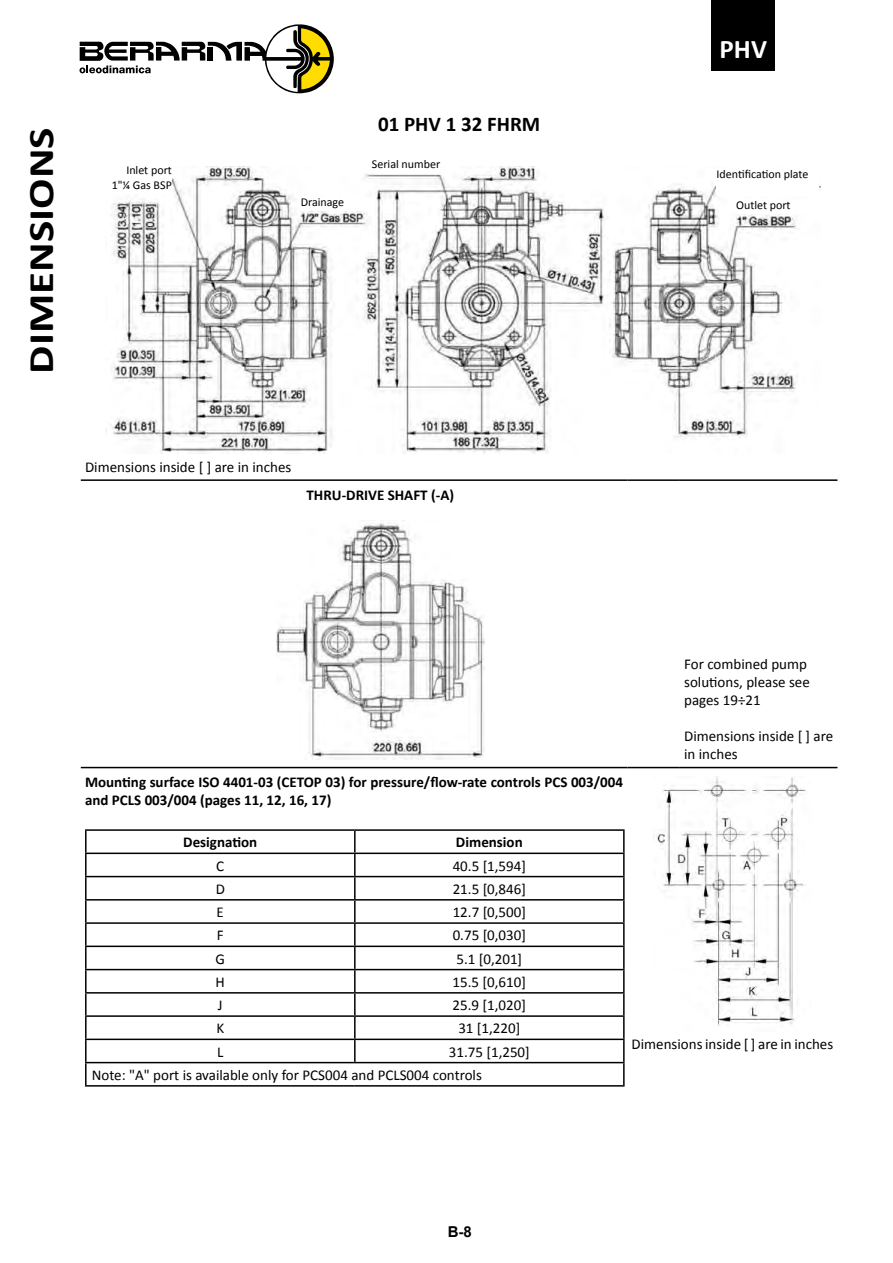
<style>
.page{position:relative;width:893px;height:1263px;background:#fff}
.page>*{position:absolute;margin:0;border:0;box-sizing:border-box;transform-origin:0 0}
.BANDA_LATERALE{font:700 36px "Calibri";color:#000;scale:1.25 1}
.t1{font:700 27px "Calibri";color:#fff}
.TESTO{font:700 21px "Calibri";color:#000}
.TESTO-2{font:15px/18px "Calibri";color:#000}
.TESTO-3{font:700 15px/18px "Calibri";color:#000}
.t2{font:700 15px "Arial";color:#000}
.t3{font:12px/14.4px "Calibri";color:#000;text-align:right}
</style>
<div class="page">
<svg style="left:80px;top:24px;width:254px;height:69px"></svg>
<div style="left:711px;top:0;width:64px;height:71px;background:#000"></div>
<hr style="left:81px;top:479px;width:546px;height:2px;background:#000">
<hr style="left:627px;top:479px;width:53px;height:2px;background:#000">
<hr style="left:680px;top:479px;width:157px;height:2px;background:#000">
<hr style="left:81px;top:767px;width:546px;height:1px;background:#000">
<hr style="left:627px;top:767px;width:53px;height:1px;background:#000">
<hr style="left:680px;top:767px;width:157px;height:1px;background:#000">
<img style="left:110px;top:166px;width:710px;height:288px">
<div style="left:717px;top:169px;width:102px;height:27px;background:#fff"></div>
<div style="left:335px;top:159px;width:105px;height:13px;background:#fff"></div>
<div style="left:301px;top:197px;width:74px;height:14px;background:#fff"></div>
<div style="left:736px;top:200px;width:74px;height:14px;background:#fff"></div>
<div style="left:98px;top:165px;width:74px;height:29px;background:#fff"></div>
<img style="left:276px;top:523px;width:208px;height:236px">
<hr style="left:85px;top:829px;width:270px;height:2px;background:#000">
<hr style="left:85px;top:831px;width:2px;height:21px;background:#000">
<hr style="left:355px;top:829px;width:270px;height:2px;background:#000">
<hr style="left:354px;top:831px;width:2px;height:21px;background:#000">
<hr style="left:623px;top:831px;width:2px;height:21px;background:#000">
<hr style="left:85px;top:852px;width:270px;height:2px;background:#000">
<hr style="left:85px;top:854px;width:2px;height:22px;background:#000">
<hr style="left:355px;top:852px;width:270px;height:2px;background:#000">
<hr style="left:354px;top:854px;width:2px;height:22px;background:#000">
<hr style="left:623px;top:854px;width:2px;height:22px;background:#000">
<hr style="left:85px;top:876px;width:270px;height:1px;background:#000">
<hr style="left:85px;top:877px;width:2px;height:22px;background:#000">
<hr style="left:355px;top:876px;width:270px;height:1px;background:#000">
<hr style="left:354px;top:877px;width:2px;height:22px;background:#000">
<hr style="left:623px;top:877px;width:2px;height:22px;background:#000">
<hr style="left:85px;top:899px;width:270px;height:1px;background:#000">
<hr style="left:85px;top:900px;width:2px;height:22px;background:#000">
<hr style="left:355px;top:899px;width:270px;height:1px;background:#000">
<hr style="left:354px;top:900px;width:2px;height:22px;background:#000">
<hr style="left:623px;top:900px;width:2px;height:22px;background:#000">
<hr style="left:85px;top:922px;width:270px;height:2px;background:#000">
<hr style="left:85px;top:924px;width:2px;height:21px;background:#000">
<hr style="left:355px;top:922px;width:270px;height:2px;background:#000">
<hr style="left:354px;top:924px;width:2px;height:21px;background:#000">
<hr style="left:623px;top:924px;width:2px;height:21px;background:#000">
<hr style="left:85px;top:945px;width:270px;height:2px;background:#000">
<hr style="left:85px;top:947px;width:2px;height:22px;background:#000">
<hr style="left:355px;top:945px;width:270px;height:2px;background:#000">
<hr style="left:354px;top:947px;width:2px;height:22px;background:#000">
<hr style="left:623px;top:947px;width:2px;height:22px;background:#000">
<hr style="left:85px;top:969px;width:270px;height:1px;background:#000">
<hr style="left:85px;top:970px;width:2px;height:22px;background:#000">
<hr style="left:355px;top:969px;width:270px;height:1px;background:#000">
<hr style="left:354px;top:970px;width:2px;height:22px;background:#000">
<hr style="left:623px;top:970px;width:2px;height:22px;background:#000">
<hr style="left:85px;top:992px;width:270px;height:1px;background:#000">
<hr style="left:85px;top:993px;width:2px;height:22px;background:#000">
<hr style="left:355px;top:992px;width:270px;height:1px;background:#000">
<hr style="left:354px;top:993px;width:2px;height:22px;background:#000">
<hr style="left:623px;top:993px;width:2px;height:22px;background:#000">
<hr style="left:85px;top:1015px;width:270px;height:2px;background:#000">
<hr style="left:85px;top:1017px;width:2px;height:21px;background:#000">
<hr style="left:355px;top:1015px;width:270px;height:2px;background:#000">
<hr style="left:354px;top:1017px;width:2px;height:21px;background:#000">
<hr style="left:623px;top:1017px;width:2px;height:21px;background:#000">
<hr style="left:85px;top:1038px;width:270px;height:2px;background:#000">
<hr style="left:85px;top:1040px;width:2px;height:22px;background:#000">
<hr style="left:355px;top:1038px;width:270px;height:2px;background:#000">
<hr style="left:354px;top:1040px;width:2px;height:22px;background:#000">
<hr style="left:623px;top:1040px;width:2px;height:22px;background:#000">
<hr style="left:85px;top:1062px;width:270px;height:1px;background:#000">
<hr style="left:85px;top:1063px;width:2px;height:22px;background:#000">
<hr style="left:355px;top:1062px;width:270px;height:1px;background:#000">
<hr style="left:623px;top:1063px;width:2px;height:22px;background:#000">
<hr style="left:85px;top:1085px;width:270px;height:1px;background:#000">
<hr style="left:355px;top:1085px;width:270px;height:1px;background:#000">
<img style="left:653px;top:776px;width:153px;height:250px">
<p class="BANDA_LATERALE" style="left:19px;top:373px;width:198px;rotate:-90deg">DIMENSIONS</p>
<p class="t3" style="left:112px;top:162px;width:62px">Inlet port<br>1"¼ Gas BSP</p>
<p class="TESTO" style="left:378px;top:111px;width:164px">01 PHV 1 32 FHRM</p>
<p class="t3" style="left:372px;top:156px;width:70px">Serial number</p>
<h2 class="t1" style="left:720px;top:32px;width:49px">PHV</h2>
<p class="t3" style="left:717px;top:167px;width:93px">Identification plate</p>
<p class="t3" style="left:301px;top:194px;width:45px">Drainage</p>
<p class="t3" style="left:736px;top:198px;width:56px">Outlet port</p>
<p class="TESTO-2" style="left:85px;top:457px;width:208px">Dimensions inside [ ] are in inches</p>
<p class="TESTO-3" style="left:307px;top:485px;width:149px">THRU-DRIVE SHAFT (-A)</p>
<p class="TESTO-3" style="left:85px;top:773px;width:540px">Mounting surface ISO 4401-03 (CETOP 03) for pressure/flow-rate controls PCS 003/004 and PCLS 003/004 (pages 11, 12, 16, 17)</p>
<p class="TESTO-3" style="left:183px;top:833px;width:76px">Designation</p>
<p class="TESTO-3" style="left:456px;top:833px;width:68px">Dimension</p>
<p class="TESTO-2" style="left:216px;top:856px;width:9px">C</p>
<p class="TESTO-2" style="left:453px;top:856px;width:75px">40.5 [1,594]</p>
<p class="TESTO-2" style="left:216px;top:879px;width:11px">D</p>
<p class="TESTO-2" style="left:453px;top:879px;width:75px">21.5 [0,846]</p>
<p class="TESTO-2" style="left:217px;top:902px;width:9px">E</p>
<p class="TESTO-2" style="left:453px;top:902px;width:75px">12.7 [0,500]</p>
<p class="TESTO-2" style="left:217px;top:926px;width:8px">F</p>
<p class="TESTO-2" style="left:453px;top:926px;width:75px">0.75 [0,030]</p>
<p class="TESTO-2" style="left:216px;top:949px;width:11px">G</p>
<p class="TESTO-2" style="left:456px;top:949px;width:67px">5.1 [0,201]</p>
<p class="TESTO-2" style="left:216px;top:972px;width:11px">H</p>
<p class="TESTO-2" style="left:453px;top:972px;width:75px">15.5 [0,610]</p>
<p class="TESTO-2" style="left:218px;top:995px;width:6px">J</p>
<p class="TESTO-2" style="left:453px;top:995px;width:75px">25.9 [1,020]</p>
<p class="TESTO-2" style="left:216px;top:1019px;width:9px">K</p>
<p class="TESTO-2" style="left:458px;top:1019px;width:63px">31 [1,220]</p>
<p class="TESTO-2" style="left:217px;top:1042px;width:8px">L</p>
<p class="TESTO-2" style="left:449px;top:1042px;width:82px">31.75 [1,250]</p>
<p class="TESTO-2" style="left:92px;top:1065px;width:392px">Note: "A" port is available only for PCS004 and PCLS004 controls</p>
<p class="TESTO-2" style="left:684px;top:654px;width:127px">For combined pump solutions, please see pages 19÷21</p>
<p class="TESTO-2" style="left:684px;top:726px;width:151px">Dimensions inside [ ] are in inches</p>
<p class="TESTO-2" style="left:632px;top:1034px;width:203px">Dimensions inside [ ] are in inches</p>
<p class="t2" style="left:448px;top:1222px;width:26px">B-8</p>
</div>
